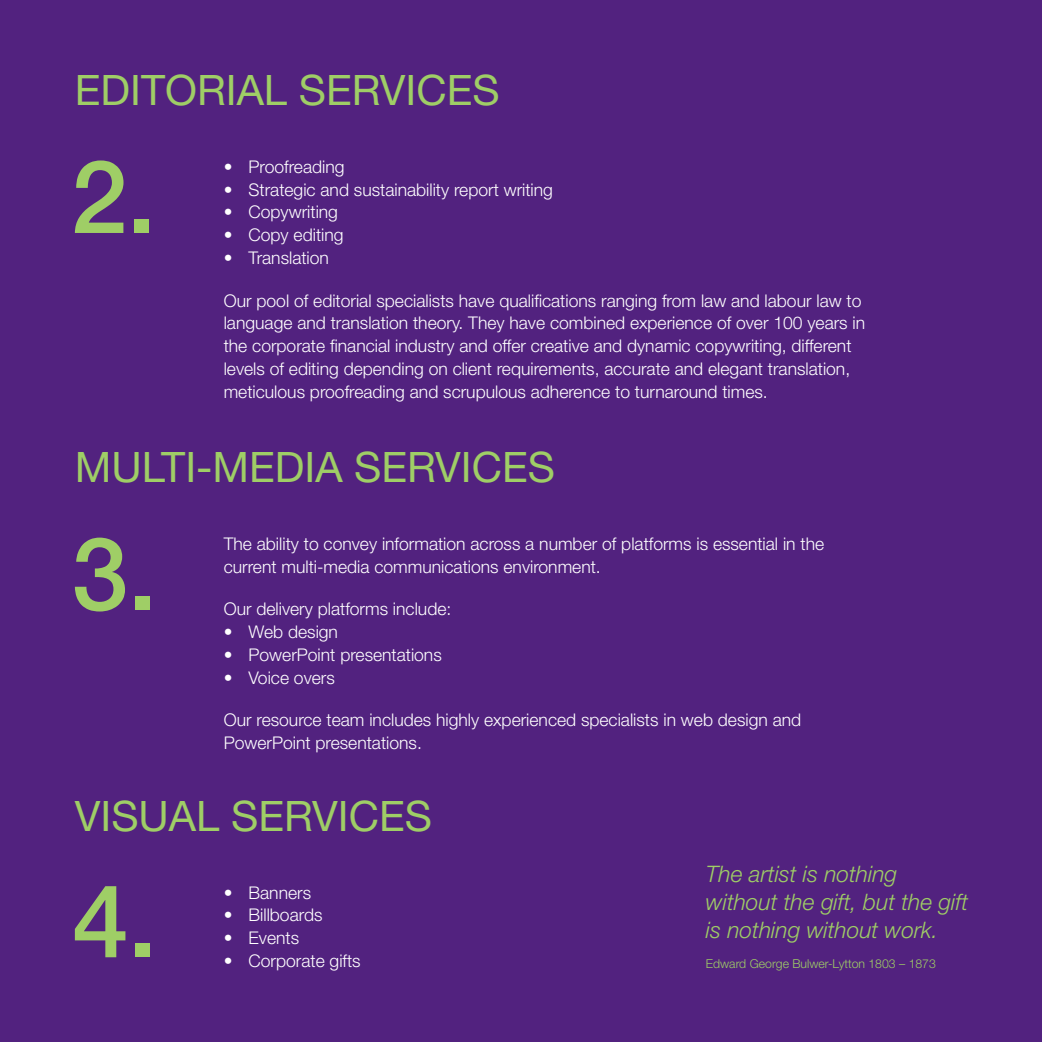
<style>
.page{position:relative;width:1042px;height:1042px;background:#52227f}
.page>*{position:absolute;margin:0;border:0;box-sizing:border-box;transform-origin:0 0}
.t1{font:42px "Helvetica Neue LT Std";color:#9fce66}
.t2{font:italic 300 22.75px/28px "Helvetica Neue LT Std";color:#9fce66}
.t3{font:300 17.5px/22.8px "Helvetica Neue LT Std";color:#fff}
.t4{font:300 12.25px "Helvetica Neue LT Std";color:#9fce66}
</style>
<div class="page">
<svg style="left:75px;top:160px;width:48px;height:73px"></svg>
<div style="left:134px;top:219px;width:14px;height:14px;background:#9fce66"></div>
<svg style="left:75px;top:537px;width:50px;height:74px"></svg>
<div style="left:135px;top:596px;width:14px;height:14px;background:#9fce66"></div>
<svg style="left:75px;top:886px;width:50px;height:71px"></svg>
<div style="left:136px;top:943px;width:14px;height:14px;background:#9fce66"></div>
<p class="t1" style="left:75px;top:65px;width:426px">EDITORIAL SERVICES</p>
<p class="t3" style="left:224px;top:155px;width:122px">• Proofreading</p>
<p class="t3" style="left:224px;top:178px;width:331px">• Strategic and sustainability report writing</p>
<p class="t3" style="left:224px;top:200px;width:116px">• Copywriting</p>
<p class="t3" style="left:224px;top:223px;width:121px">• Copy editing</p>
<p class="t3" style="left:224px;top:246px;width:107px">• Translation</p>
<p class="t3" style="left:224px;top:289px;width:643px">Our pool of editorial specialists have qualifications ranging from law and labour law to language and translation theory. They have combined experience of over 100 years in the corporate financial industry and offer creative and dynamic copywriting, different levels of editing depending on client requirements, accurate and elegant translation, meticulous proofreading and scrupulous adherence to turnaround times.</p>
<p class="t1" style="left:75px;top:442px;width:481px">MULTI-MEDIA SERVICES</p>
<p class="t3" style="left:224px;top:532px;width:602px">The ability to convey information across a number of platforms is essential in the current multi-media communications environment.</p>
<p class="t3" style="left:224px;top:597px;width:229px">Our delivery platforms include:</p>
<p class="t3" style="left:224px;top:620px;width:116px">• Web design</p>
<p class="t3" style="left:224px;top:643px;width:219px">• PowerPoint presentations</p>
<p class="t3" style="left:224px;top:666px;width:113px">• Voice overs</p>
<p class="t3" style="left:224px;top:708px;width:579px">Our resource team includes highly experienced specialists in web design and<br>PowerPoint presentations.</p>
<p class="t1" style="left:75px;top:790px;width:358px">VISUAL SERVICES</p>
<p class="t3" style="left:224px;top:880px;width:89px">• Banners</p>
<p class="t3" style="left:224px;top:903px;width:100px">• Billboards</p>
<p class="t3" style="left:224px;top:926px;width:77px">• Events</p>
<p class="t3" style="left:224px;top:949px;width:138px">• Corporate gifts</p>
<p class="t2" style="left:706px;top:860px;width:193px">The artist is nothing</p>
<p class="t2" style="left:706px;top:888px;width:264px">without the gift, but the gift is nothing without work.</p>
<p class="t4" style="left:706px;top:956px;width:231px">Edward George Bulwer-Lytton 1803 – 1873</p>
</div>
